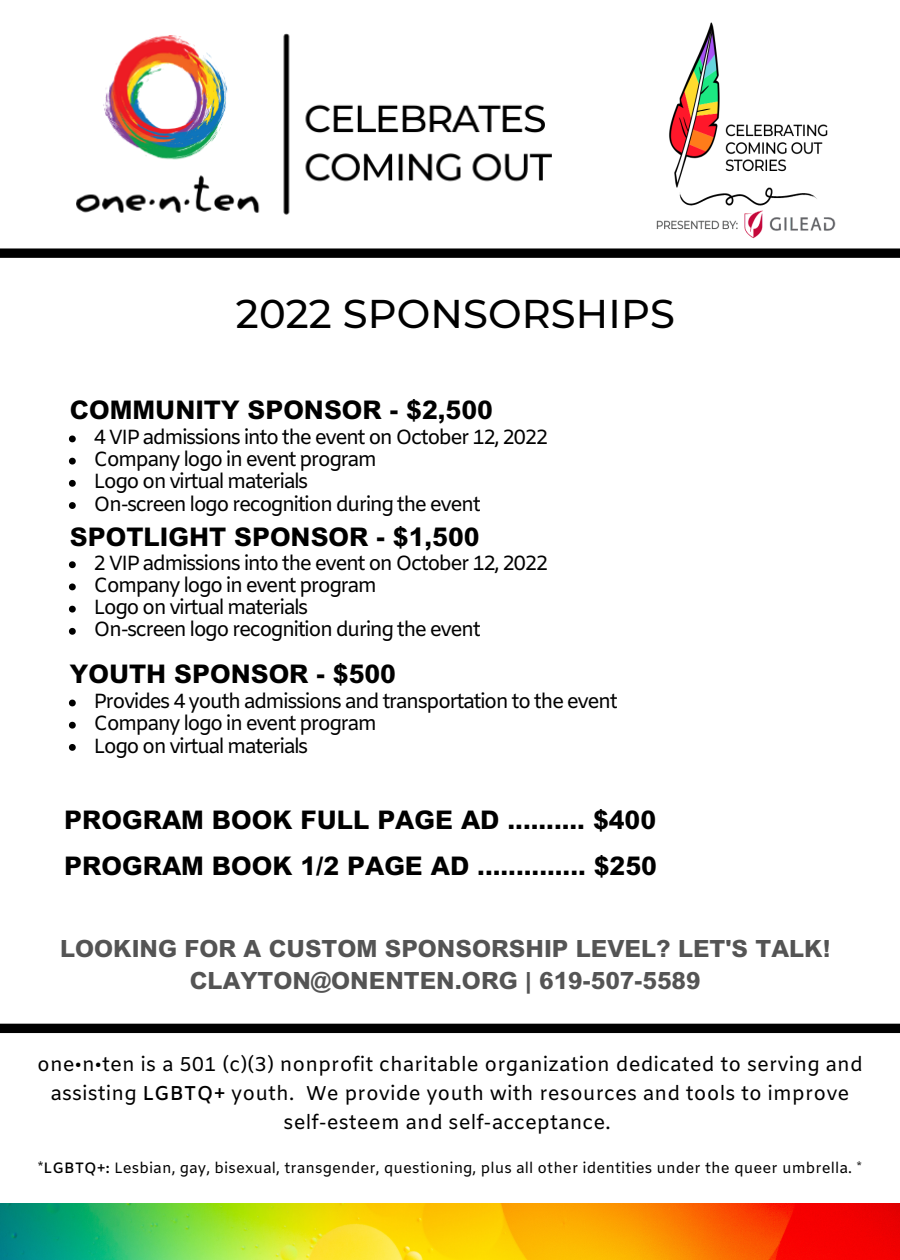
<style>
.page{position:relative;width:900px;height:1260px;background:#fff}
.page>*{position:absolute;margin:0;border:0;box-sizing:border-box;transform-origin:0 0}
.t1{font:500 40px "Montserrat";letter-spacing:.005em;color:#000}
.t2{font:800 25.75px/46.2px "Arial MT Std";color:#000}
.t3{font:800 23.75px/32px "Arial MT Std";color:#545454;text-align:center}
.t4{font:20.5px/22.2px "Amiko";letter-spacing:-.075em;color:#000}
.t5{font:20px/28.8px "Amiko";letter-spacing:.005em;color:#000;text-align:center}
.t6{font:15px "Amiko";letter-spacing:.005em;color:#000}
.s1{font-weight:600}
</style>
<div class="page">
<img style="left:0;top:1204px;width:900px;height:56px">
<img style="left:76px;top:33px;width:476px;height:182px">
<div style="left:0;top:248px;width:900px;height:10px;background:#000"></div>
<svg style="left:69px;top:436px;width:7px;height:6px"></svg>
<svg style="left:69px;top:458px;width:7px;height:7px"></svg>
<svg style="left:69px;top:480px;width:7px;height:7px"></svg>
<svg style="left:69px;top:502px;width:7px;height:7px"></svg>
<svg style="left:69px;top:700px;width:7px;height:6px"></svg>
<svg style="left:69px;top:722px;width:7px;height:7px"></svg>
<svg style="left:69px;top:744px;width:7px;height:7px"></svg>
<div style="left:0;top:1024px;width:900px;height:9px;background:#000"></div>
<svg style="left:69px;top:561px;width:7px;height:7px"></svg>
<svg style="left:69px;top:584px;width:7px;height:6px"></svg>
<svg style="left:69px;top:606px;width:7px;height:7px"></svg>
<svg style="left:69px;top:628px;width:7px;height:7px"></svg>
<img style="left:635px;top:22px;width:223px;height:236px">
<h1 class="t1" style="left:236px;top:289px;width:440px">2022 SPONSORSHIPS</h1>
<p class="t2" style="left:70px;top:390px;width:425px">COMMUNITY SPONSOR - $2,500</p>
<p class="t4" style="left:94px;top:428px;width:457px">4 VIP admissions into the event on October 12, 2022<br>Company logo in event program<br>Logo on virtual materials<br>On-screen logo recognition during the event</p>
<p class="t2" style="left:70px;top:517px;width:411px">SPOTLIGHT SPONSOR - $1,500</p>
<p class="t4" style="left:94px;top:553px;width:457px">2 VIP admissions into the event on October 12, 2022<br>Company logo in event program<br>Logo on virtual materials<br>On-screen logo recognition during the event</p>
<p class="t2" style="left:70px;top:654px;width:328px">YOUTH SPONSOR - $500</p>
<p class="t4" style="left:94px;top:692px;width:526px">Provides 4 youth admissions and transportation to the event<br>Company logo in event program<br>Logo on virtual materials</p>
<p class="t2" style="left:64px;top:800px;width:594px">PROGRAM BOOK FULL PAGE AD .......... $400<br>PROGRAM BOOK 1/2 PAGE AD .............. $250</p>
<p class="t3" style="left:60px;top:935px;width:772px">LOOKING FOR A CUSTOM SPONSORSHIP LEVEL? LET'S TALK!<br>CLAYTON@ONENTEN.ORG | 619-507-5589</p>
<p class="t5" style="left:37px;top:1052px;width:827px">one•n•ten is a 501 (c)(3) nonprofit charitable organization dedicated to serving and assisting <span class="s1">LGBTQ+</span> youth. We provide youth with resources and tools to improve self-esteem and self-acceptance.</p>
<p class="t6" style="left:38px;top:1159px;width:826px"><span class="s1">*LGBTQ+:</span> Lesbian, gay, bisexual, transgender, questioning, plus all other identities under the queer umbrella. *</p>
</div>
